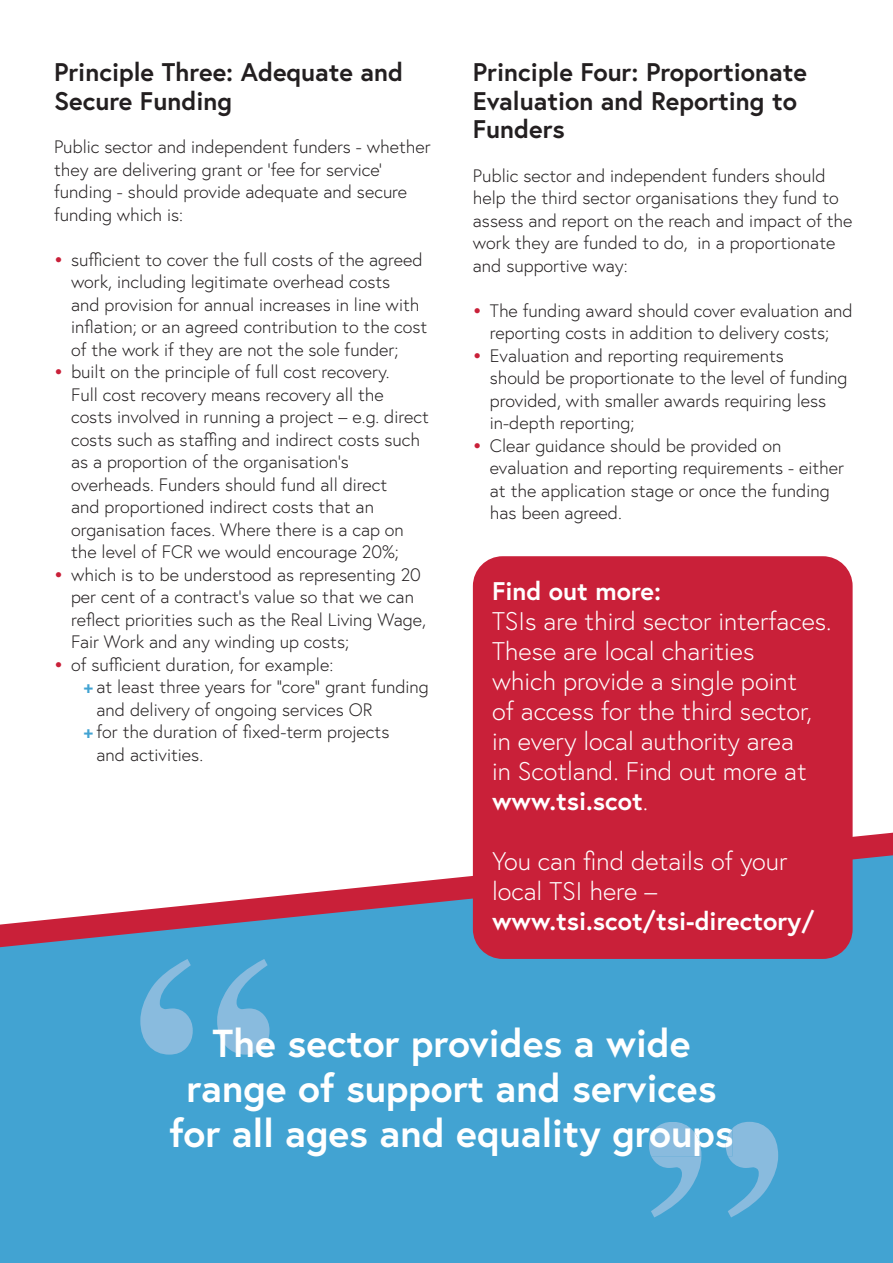
<style>
.page{position:relative;width:893px;height:1263px;background:#fff}
.page>*{position:absolute;margin:0;border:0;box-sizing:border-box;transform-origin:0 0}
.t1{font:700 39px/45px "Europa";color:#fff;text-align:center}
.t2{font:300 25.5px/30px "Europa";color:#fff}
.t3{font:700 25.5px/28.5px "Europa";color:#231f20}
.t4{font:700 25.5px "Europa";color:#fff}
.t5{font:300 18px/22.5px "Europa";color:#231f20}
.s1{font-weight:700;color:#c92039}
.s2{font-weight:700;color:#42a3d2}
.s3{font-weight:700}
</style>
<div class="page">
<div style="left:0;top:963px;width:893px;height:300px;background:#42a3d2"></div>
<svg style="left:0;top:726px;width:893px;height:237px"></svg>
<svg style="left:140px;top:959px;width:130px;height:95px;background:#61add7"></svg>
<svg style="left:649px;top:1122px;width:129px;height:95px;background:#61add7"></svg>
<div style="left:473px;top:556px;width:380px;height:403px;background:#c92039;border-radius:30px"></div>
<h2 class="t3" style="left:54px;top:57px;width:351px">Principle Three: Adequate and<br>Secure Funding</h2>
<p class="t5" style="left:54px;top:135px;width:378px">Public sector and independent funders - whether they are delivering grant or ‘fee for service’ funding - should provide adequate and secure funding which is:</p>
<p class="t5" style="left:71px;top:248px;width:358px;text-indent:-17px"><span class="s1">•</span> sufficient to cover the full costs of the agreed work, including legitimate overhead costs<br>and provision for annual increases in line with inflation; or an agreed contribution to the cost of the work if they are not the sole funder;</p>
<p class="t5" style="left:71px;top:360px;width:359px;text-indent:-17px"><span class="s1">•</span> built on the principle of full cost recovery.<br>Full cost recovery means recovery all the costs involved in running a project – e.g. direct costs such as staffing and indirect costs such as a proportion of the organisation’s overheads. Funders should fund all direct<br>and proportioned indirect costs that an organisation faces. Where there is a cap on the level of FCR we would encourage 20%;</p>
<p class="t5" style="left:71px;top:563px;width:356px;text-indent:-17px"><span class="s1">•</span> which is to be understood as representing 20 per cent of a contract’s value so that we can reflect priorities such as the Real Living Wage, Fair Work and any winding up costs;</p>
<p class="t5" style="left:54px;top:653px;width:281px"><span class="s1">•</span> of sufficient duration, for example:</p>
<p class="t5" style="left:84px;top:675px;width:347px"><span class="s2">+</span> at least three years for “core” grant funding</p>
<p class="t5" style="left:97px;top:698px;width:277px">and delivery of ongoing services OR</p>
<p class="t5" style="left:84px;top:720px;width:307px"><span class="s2">+</span> for the duration of fixed-term projects</p>
<p class="t5" style="left:97px;top:743px;width:108px">and activities.</p>
<h2 class="t3" style="left:473px;top:57px;width:336px">Principle Four: Proportionate<br>Evaluation and Reporting to<br>Funders</h2>
<p class="t5" style="left:473px;top:164px;width:381px">Public sector and independent funders should help the third sector organisations they fund to assess and report on the reach and impact of the work they are funded to do, in a proportionate and supportive way:</p>
<p class="t5" style="left:473px;top:299px;width:381px;text-align:center"><span class="s1">•</span> The funding award should cover evaluation and reporting costs in addition to delivery costs;</p>
<p class="t5" style="left:490px;top:344px;width:359px;text-indent:-17px"><span class="s1">•</span> Evaluation and reporting requirements<br>should be proportionate to the level of funding provided, with smaller awards requiring less in-depth reporting;</p>
<p class="t5" style="left:490px;top:434px;width:356px;text-indent:-17px"><span class="s1">•</span> Clear guidance should be provided on evaluation and reporting requirements - either at the application stage or once the funding has been agreed.</p>
<h2 class="t4" style="left:492px;top:574px;width:171px">Find out more:</h2>
<h2 class="t2" style="left:492px;top:606px;width:341px">TSIs are third sector interfaces.<br>These are local charities<br>which provide a single point<br>of access for the third sector, in every local authority area<br>in Scotland. Find out more at <span class="s3">www.tsi.scot</span>.</h2>
<h2 class="t2" style="left:492px;top:846px;width:297px">You can find details of your local TSI here –</h2>
<h2 class="t4" style="left:492px;top:904px;width:324px">www.tsi.scot/tsi-directory/</h2>
<h1 class="t1" style="left:169px;top:1019px;width:566px">The sector provides a wide range of support and services for all ages and equality groups</h1>
</div>
